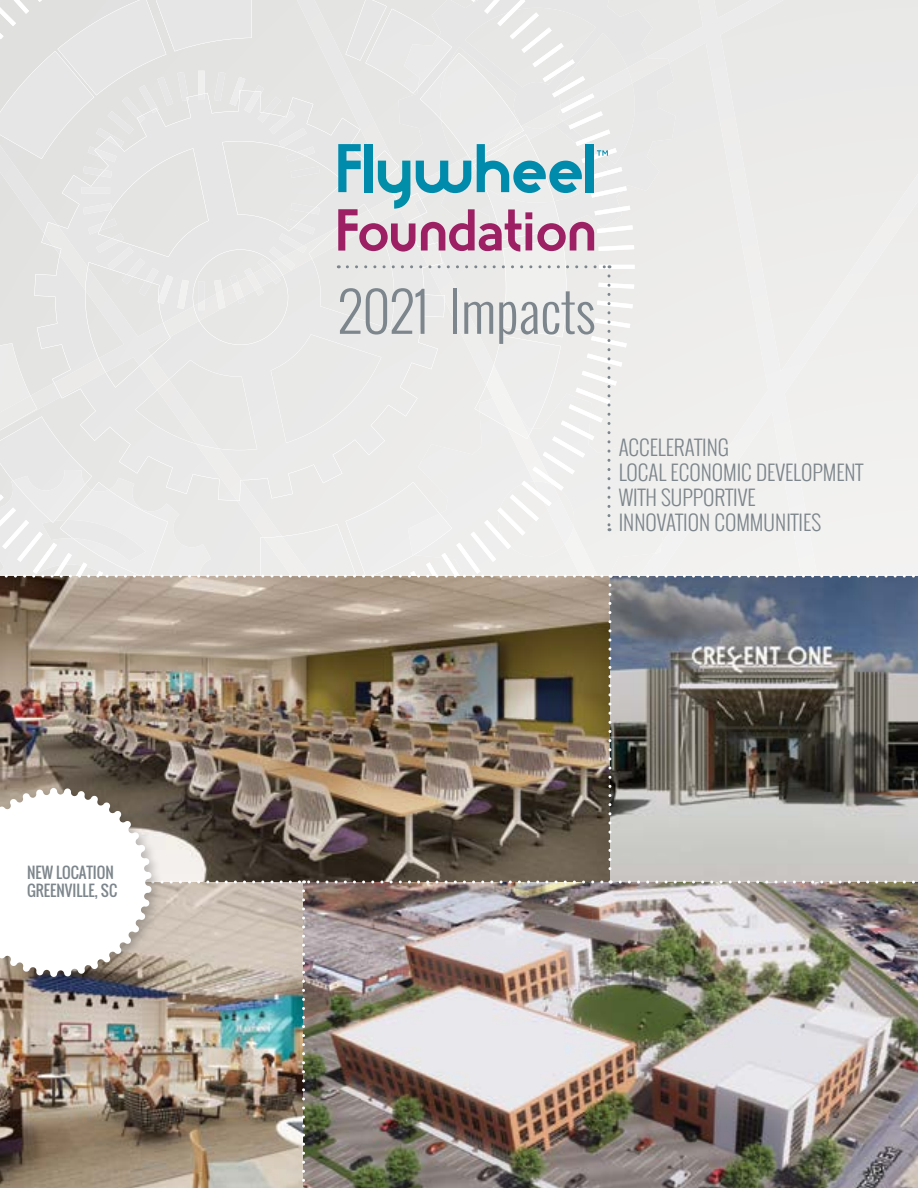
<style>
.page{position:relative;width:918px;height:1188px;background:#fff}
.page>*{position:absolute;margin:0;border:0;box-sizing:border-box;transform-origin:0 0}
.t1{font:300 53.55px "Oswald";color:#7d868c}
.t2{font:300 21px/25.2px "Oswald";color:#7d868c}
.t3{font:15px/18px "Oswald";color:#7d868c}
</style>
<div class="page">
<img style="left:0;top:0;width:918px;height:1188px">
<p class="t3" style="left:27px;top:863px;width:92px">NEW LOCATION<br>GREENVILLE, SC</p>
<h1 class="t1" style="left:338px;top:273px;width:259px">2021 Impacts</h1>
<p class="t2" style="left:619px;top:434px;width:246px">ACCELERATING<br>LOCAL ECONOMIC DEVELOPMENT<br>WITH SUPPORTIVE<br>INNOVATION COMMUNITIES</p>
</div>
